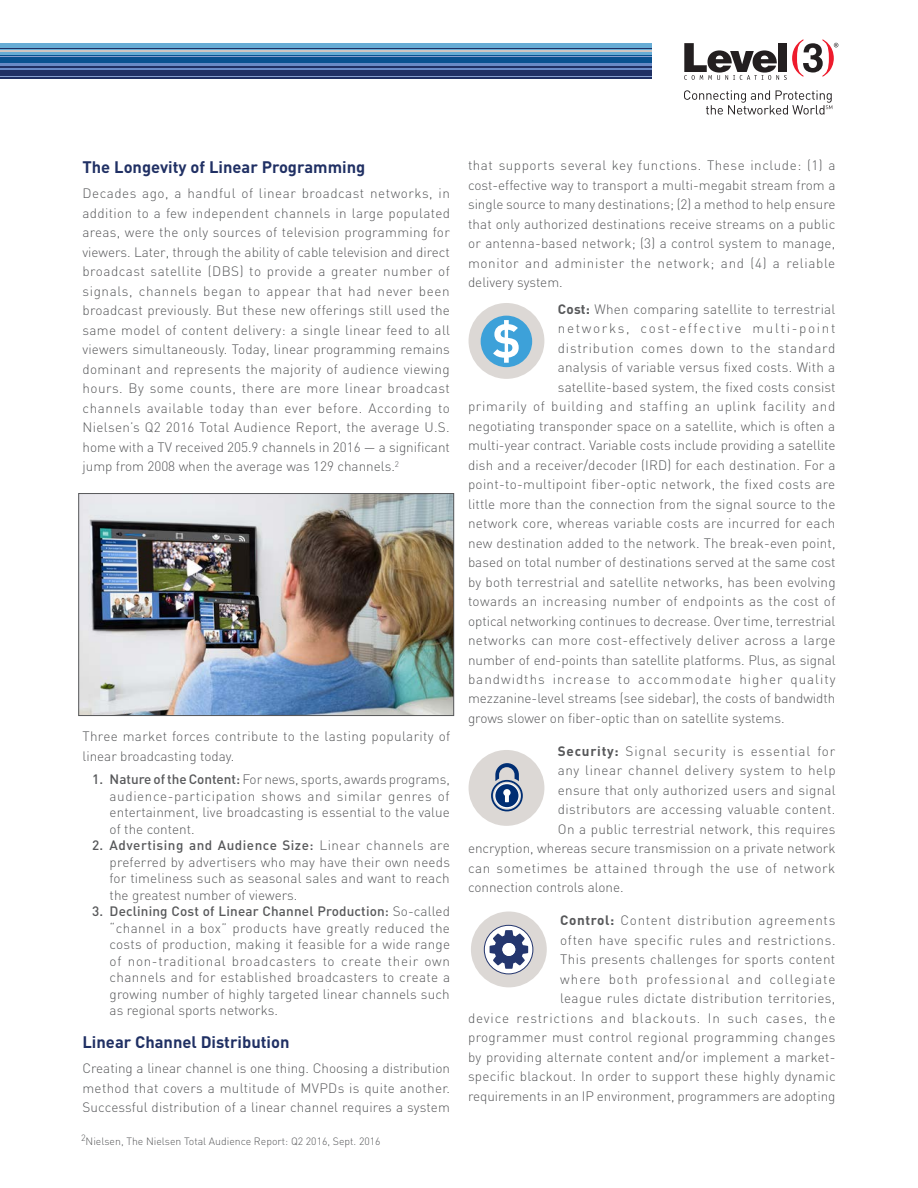
<style>
.page{position:relative;width:918px;height:1188px;background:#fff}
.page>*{position:absolute;margin:0;border:0;box-sizing:border-box;transform-origin:0 0}
.Colored_Heading{font:700 16.5px "DIN";color:#203064}
.Body_Copy{font:700 16.5px "DIN";color:#203064}
.Body_Copy-2{font:300 13.5px/19.5px "DIN";letter-spacing:.015em;color:#57585a;text-align:justify}
.Body_Copy-3{font:300 13.5px "DIN";letter-spacing:.06em;color:#57585a}
.Body_Copy-4{font:300 13.5px "DIN";letter-spacing:.05em;color:#57585a}
.Body_Copy-5{font:300 13.5px "DIN";letter-spacing:.075em;color:#57585a}
.Body_Copy-6{font:300 13.5px "DIN";letter-spacing:.045em;color:#57585a}
.Body_Copy-7{font:300 13.5px "DIN";letter-spacing:.04em;color:#57585a}
.Body_Copy-8{font:300 13.5px "DIN";letter-spacing:.125em;color:#57585a}
.t1{font:300 10.5px "DIN";color:#57585a}
.s1{font-weight:500}
.s2{font-weight:700}
</style>
<div class="page">
<div style="left:0;top:44px;width:651px;height:11px;background:#66acd5"></div>
<div style="left:0;top:62px;width:651px;height:8px;background:#698ac6"></div>
<div style="left:0;top:70px;width:651px;height:8px;background:#203064"></div>
<hr style="left:0;top:66px;width:651px;height:2px;background:#203064">
<hr style="left:0;top:48px;width:651px;height:1px;background:#203064">
<div style="left:0;top:55px;width:651px;height:7px;background:#0a5290"></div>
<hr style="left:0;top:76px;width:651px;height:1px;background:#869ece">
<hr style="left:0;top:56px;width:651px;height:1px;background:#869ece">
<hr style="left:0;top:51px;width:651px;height:1px;background:#d0c6c2">
<svg style="left:684px;top:39px;width:154px;height:41px"></svg>
<svg style="left:684px;top:90px;width:148px;height:25px"></svg>
<img style="left:80px;top:495px;width:372px;height:219px">
<div style="left:78px;top:493px;width:376px;height:223px;border:1px solid #57585a"></div>
<div style="left:469px;top:303px;width:75px;height:76px;background:#dcd8d5;border-radius:50%"></div>
<div style="left:469px;top:750px;width:75px;height:76px;background:#dcd8d5;border-radius:50%"></div>
<svg style="left:491px;top:763px;width:32px;height:48px"></svg>
<div style="left:481px;top:316px;width:51px;height:51px;background:#3da1d9;border-radius:50%"></div>
<svg style="left:493px;top:320px;width:26px;height:43px"></svg>
<div style="left:471px;top:912px;width:76px;height:75px;background:#dcd8d5;border-radius:50%"></div>
<svg style="left:484px;top:925px;width:49px;height:49px"></svg>
<div style="left:484px;top:925px;width:49px;height:49px;border:1px solid #24366e;border-radius:50%"></div>
<svg style="left:490px;top:930px;width:38px;height:39px"></svg>
<div style="left:502px;top:943px;width:13px;height:13px;background:#fff;border-radius:50%"></div>
<p class="Colored_Heading" style="left:82px;top:157px;width:284px">The Longevity of Linear Programming</p>
<p class="Body_Copy-2" style="left:82px;top:183px;width:369px">Decades ago, a handful of linear broadcast networks, in addition to a few independent channels in large populated areas, were the only sources of television programming for viewers. Later, through the ability of cable television and direct broadcast satellite (DBS) to provide a greater number of signals, channels began to appear that had never been broadcast previously. But these new offerings still used the same model of content delivery: a single linear feed to all viewers simultaneously. Today, linear programming remains dominant and represents the majority of audience viewing hours. By some counts, there are more linear broadcast channels available today than ever before. According to Nielsen’s Q2 2016 Total Audience Report, the average U.S. home with a TV received 205.9 channels in 2016 — a significant jump from 2008 when the average was 129 channels.<sup>2</sup></p>
<p class="Body_Copy-2" style="left:82px;top:726px;width:369px">Three market forces contribute to the lasting popularity of linear broadcasting today.</p>
<p class="Body_Copy-2" style="left:110px;top:771px;width:342px;line-height:16.5px;text-indent:-17px"><span class="s1">1. Nature of the Content:</span> For news, sports, awards programs, audience-participation shows and similar genres of entertainment, live broadcasting is essential to the value of the content.</p>
<p class="Body_Copy-2" style="left:110px;top:837px;width:342px;line-height:16.5px;text-indent:-17px"><span class="s1">2. Advertising and Audience Size:</span> Linear channels are preferred by advertisers who may have their own needs for timeliness such as seasonal sales and want to reach the greatest number of viewers.</p>
<p class="Body_Copy-2" style="left:110px;top:903px;width:342px;line-height:16.5px;text-indent:-17px"><span class="s1">3. Declining Cost of Linear Channel Production:</span> So-called “channel in a box” products have greatly reduced the costs of production, making it feasible for a wide range of non-traditional broadcasters to create their own channels and for established broadcasters to create a growing number of highly targeted linear channels such as regional sports networks.</p>
<p class="Body_Copy" style="left:82px;top:1032px;width:209px">Linear Channel Distribution</p>
<p class="Body_Copy-2" style="left:82px;top:1058px;width:369px">Creating a linear channel is one thing. Choosing a distribution method that covers a multitude of MVPDs is quite another.<br>Successful distribution of a linear channel requires a system</p>
<p class="t1" style="left:81px;top:1135px;width:301px"><sup>2</sup>Nielsen, The Nielsen Total Audience Report: Q2 2016, Sept. 2016</p>
<p class="Body_Copy-2" style="left:468px;top:156px;width:369px">that supports several key functions. These include: (1) a cost-effective way to transport a multi-megabit stream from a single source to many destinations; (2) a method to help ensure that only authorized destinations receive streams on a public or antenna-based network; (3) a control system to manage, monitor and administer the network; and (4) a reliable delivery system.</p>
<p class="Body_Copy-2" style="left:558px;top:299px;width:279px"><span class="s2">Cost:</span> When comparing satellite to terrestrial</p>
<p class="Body_Copy-8" style="left:558px;top:320px;width:279px">networks, cost-effective multi-point</p>
<p class="Body_Copy-3" style="left:558px;top:339px;width:279px">distribution comes down to the standard</p>
<p class="Body_Copy-2" style="left:558px;top:357px;width:279px">analysis of variable versus fixed costs. With a</p>
<p class="Body_Copy-2" style="left:558px;top:377px;width:279px">satellite-based system, the fixed costs consist</p>
<p class="Body_Copy-4" style="left:468px;top:398px;width:369px">primarily of building and staffing an uplink facility and</p>
<p class="Body_Copy-2" style="left:468px;top:416px;width:369px">negotiating transponder space on a satellite, which is often a</p>
<p class="Body_Copy-2" style="left:468px;top:435px;width:369px">multi-year contract. Variable costs include providing a satellite</p>
<p class="Body_Copy-2" style="left:468px;top:455px;width:369px">dish and a receiver/decoder (IRD) for each destination. For a</p>
<p class="Body_Copy-2" style="left:468px;top:474px;width:369px">point-to-multipoint fiber-optic network, the fixed costs are</p>
<p class="Body_Copy-2" style="left:468px;top:494px;width:369px">little more than the connection from the signal source to the</p>
<p class="Body_Copy-2" style="left:468px;top:513px;width:369px">network core, whereas variable costs are incurred for each</p>
<p class="Body_Copy-2" style="left:468px;top:533px;width:369px">new destination added to the network. The break-even point,</p>
<p class="Body_Copy-2" style="left:468px;top:552px;width:369px">based on total number of destinations served at the same cost</p>
<p class="Body_Copy-2" style="left:468px;top:572px;width:369px">by both terrestrial and satellite networks, has been evolving</p>
<p class="Body_Copy-2" style="left:468px;top:591px;width:369px">towards an increasing number of endpoints as the cost of</p>
<p class="Body_Copy-2" style="left:468px;top:611px;width:369px">optical networking continues to decrease. Over time, terrestrial</p>
<p class="Body_Copy-2" style="left:468px;top:630px;width:369px">networks can more cost-effectively deliver across a large</p>
<p class="Body_Copy-2" style="left:468px;top:650px;width:369px">number of end-points than satellite platforms. Plus, as signal</p>
<p class="Body_Copy-5" style="left:468px;top:671px;width:369px">bandwidths increase to accommodate higher quality</p>
<p class="Body_Copy-2" style="left:468px;top:689px;width:369px">mezzanine-level streams (see sidebar), the costs of bandwidth</p>
<p class="Body_Copy-2" style="left:468px;top:708px;width:318px">grows slower on fiber-optic than on satellite systems.</p>
<p class="Body_Copy-3" style="left:558px;top:743px;width:279px"><span class="s2">Security:</span> Signal security is essential for</p>
<p class="Body_Copy-7" style="left:558px;top:762px;width:279px">any linear channel delivery system to help</p>
<p class="Body_Copy-2" style="left:558px;top:780px;width:279px">ensure that only authorized users and signal</p>
<p class="Body_Copy-2" style="left:558px;top:800px;width:279px">distributors are accessing valuable content.</p>
<p class="Body_Copy-2" style="left:558px;top:819px;width:279px">On a public terrestrial network, this requires</p>
<p class="Body_Copy-2" style="left:468px;top:839px;width:369px">encryption, whereas secure transmission on a private network</p>
<p class="Body_Copy-6" style="left:468px;top:860px;width:369px">can sometimes be attained through the use of network</p>
<p class="Body_Copy-2" style="left:468px;top:878px;width:157px">connection controls alone.</p>
<p class="Body_Copy-2" style="left:468px;top:911px;width:369px;text-align:right"><span class="s2">Control:</span> Content distribution agreements<br>often have specific rules and restrictions.<br>This presents challenges for sports content<br>where both professional and collegiate<br>league rules dictate distribution territories,<br>device restrictions and blackouts. In such cases, the programmer must control regional programming changes by providing alternate content and/or implement a market&shy;specific blackout. In order to support these highly dynamic requirements in an IP environment, programmers are adopting</p>
</div>
